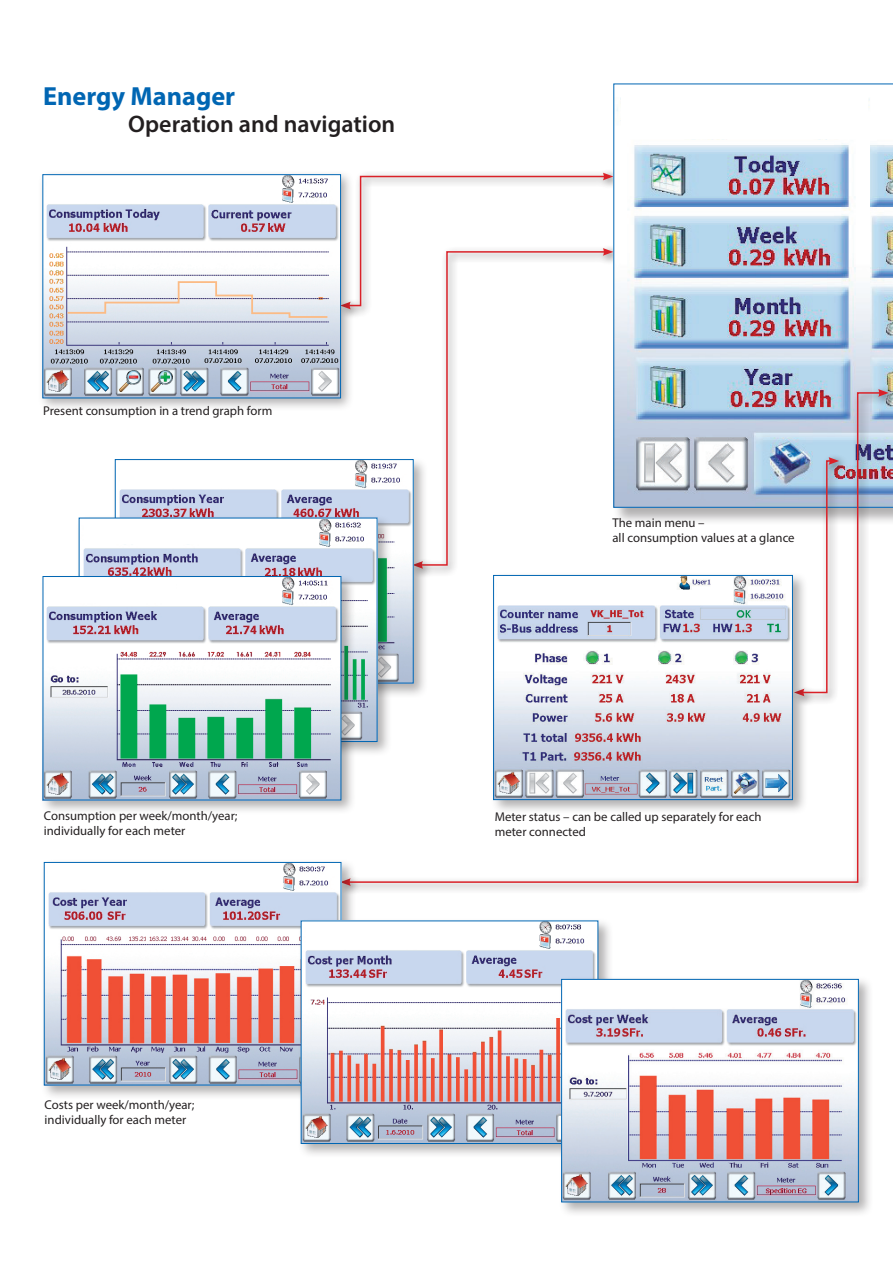
<style>
.page{position:relative;width:893px;height:1263px;background:#fff}
.page>*{position:absolute;margin:0;border:0;box-sizing:border-box;transform-origin:0 0}
.Titelseite_Fliess-Te{font:700 26.25px "Myriad Pro";color:#0166b3}
.Titelseite_Fliess-Te-2{font:600 24px "Myriad Pro";color:#231f20}
.t1{font:12.75px/15px "Myriad Pro";color:#231f20}
</style>
<div class="page">
<svg style="left:444px;top:309px;width:11px;height:76px"></svg>
<svg style="left:354px;top:173px;width:259px;height:136px"></svg>
<img style="left:613px;top:83px;width:280px;height:302px">
<div style="left:337px;top:385px;width:556px;height:511px;background:#231f20;opacity:.75"></div>
<svg style="left:347px;top:391px;width:535px;height:493px"></svg>
<svg style="left:878px;top:389px;width:11px;height:8px"></svg>
<div style="left:490px;top:572px;width:318px;height:243px;background:#231f20;opacity:.35"></div>
<img style="left:495px;top:577px;width:296px;height:221px">
<div style="left:493px;top:575px;width:300px;height:225px;border:1px solid #0166b3"></div>
<div style="left:41px;top:859px;width:315px;height:241px;background:#231f20;opacity:.35"></div>
<img style="left:46px;top:864px;width:293px;height:219px">
<div style="left:44px;top:862px;width:297px;height:223px;border:1px solid #0166b3"></div>
<div style="left:298px;top:918px;width:315px;height:241px;background:#231f20;opacity:.35"></div>
<img style="left:303px;top:922px;width:293px;height:220px">
<div style="left:301px;top:920px;width:297px;height:224px;border:1px solid #0166b3"></div>
<div style="left:558px;top:976px;width:316px;height:241px;background:#231f20;opacity:.35"></div>
<img style="left:563px;top:981px;width:294px;height:219px">
<div style="left:561px;top:979px;width:298px;height:223px;border:1px solid #0166b3"></div>
<div style="left:112px;top:456px;width:316px;height:242px;background:#231f20;opacity:.35"></div>
<img style="left:117px;top:461px;width:295px;height:220px">
<div style="left:76px;top:515px;width:316px;height:242px;background:#231f20;opacity:.35"></div>
<img style="left:81px;top:520px;width:294px;height:220px">
<div style="left:40px;top:573px;width:316px;height:242px;background:#231f20;opacity:.35"></div>
<img style="left:45px;top:578px;width:294px;height:220px">
<div style="left:38px;top:170px;width:316px;height:242px;background:#231f20;opacity:.35"></div>
<img style="left:45px;top:176px;width:294px;height:220px">
<div style="left:43px;top:174px;width:298px;height:224px;border:1px solid #0166b3"></div>
<svg style="left:66px;top:280px;width:263px;height:39px"></svg>
<div style="left:48px;top:181px;width:129px;height:22px;background:#fff"></div>
<div style="left:120px;top:466px;width:130px;height:21px;background:#fff"></div>
<div style="left:84px;top:522px;width:130px;height:22px;background:#fff"></div>
<div style="left:46px;top:581px;width:130px;height:22px;background:#fff"></div>
<div style="left:48px;top:867px;width:130px;height:22px;background:#fff"></div>
<div style="left:306px;top:927px;width:129px;height:22px;background:#fff"></div>
<div style="left:566px;top:985px;width:129px;height:22px;background:#fff"></div>
<div style="left:621px;top:96px;width:247px;height:42px;background:#fff"></div>
<div style="left:497px;top:582px;width:130px;height:21px;background:#fff"></div>
<p class="Titelseite_Fliess-Te" style="left:43px;top:79px;width:193px">Energy Manager</p>
<p class="Titelseite_Fliess-Te-2" style="left:128px;top:108px;width:269px">Operation and navigation</p>
<p class="t1" style="left:43px;top:403px;width:231px">Present consumption in a trend graph form</p>
<p class="t1" style="left:44px;top:808px;width:195px">Consumption per week/month/year; individually for each meter</p>
<p class="t1" style="left:45px;top:1097px;width:151px">Costs per week/month/year; individually for each meter</p>
<p class="t1" style="left:612px;top:515px;width:184px">The main menu –<br>all consumption values at a glance</p>
<p class="t1" style="left:495px;top:809px;width:268px">Meter status – can be called up separately for each meter connected</p>
</div>
